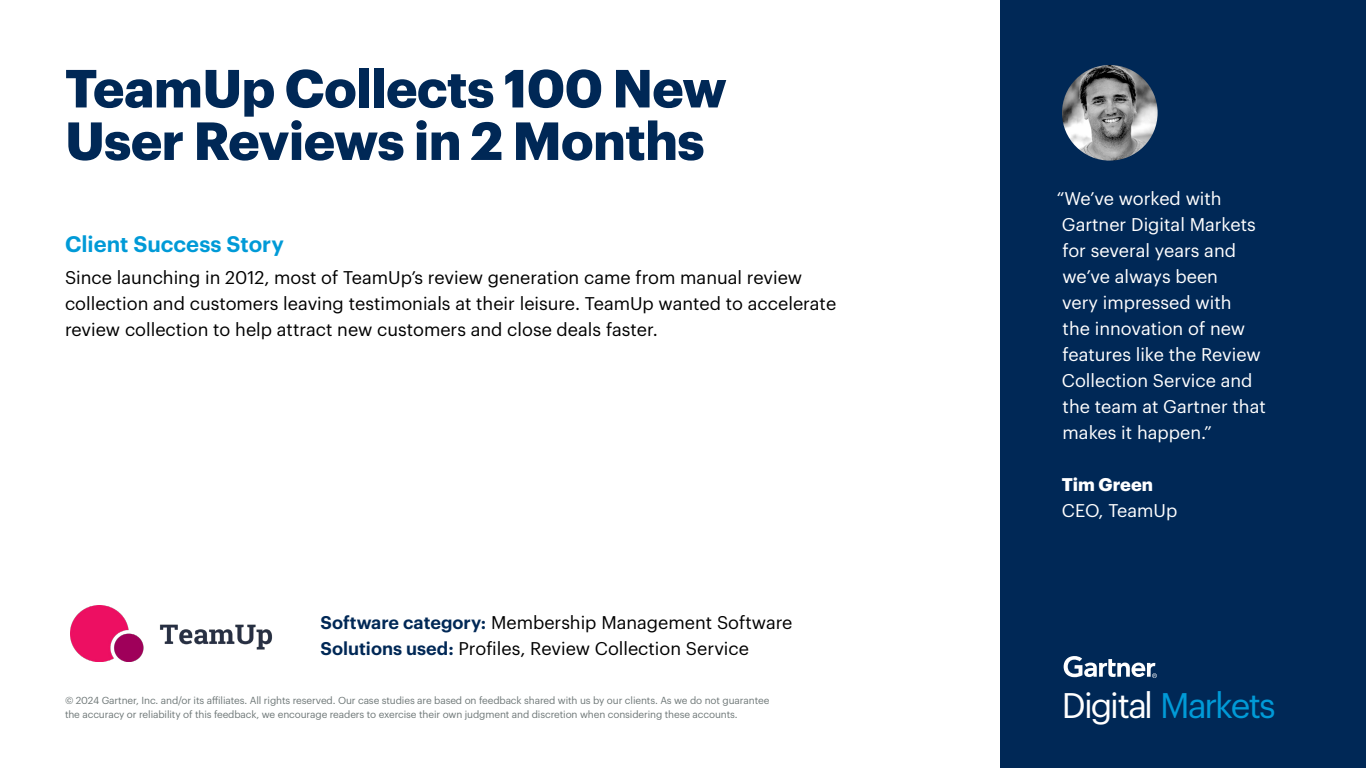
<style>
.page{position:relative;width:1366px;height:768px;background:#fff}
.page>*{position:absolute;margin:0;border:0;box-sizing:border-box;transform-origin:0 0}
.t1{font:700 52.5px/52.5px "Graphik";letter-spacing:-.01em;color:#002856}
.t2{font:34.8px "Graphik";letter-spacing:-.055em;color:#fff}
.t3{font:600 22px "Graphik";color:#009ad7}
.t4{font:18px/26px "Graphik";color:#000}
.t5{font:18px/26px "Graphik";color:#fff}
.t6{font:700 18px "Graphik";color:#fff}
.t7{font:10px/14px "Graphik";letter-spacing:-.01em;color:#6f7878}
.s1{font-weight:600;color:#002856}
.s2{color:#009ad7}
</style>
<div class="page">
<div style="left:1000px;top:0;width:366px;height:768px;background:#002856"></div>
<svg style="left:1064px;top:656px;width:93px;height:22px"></svg>
<img style="left:71px;top:605px;width:202px;height:56px">
<img style="left:1062px;top:65px;width:96px;height:96px;border-radius:48px">
<h1 class="t1" style="left:65px;top:57px;width:663px">TeamUp Collects 100 New<br>User Reviews in 2 Months</h1>
<p class="t3" style="left:65px;top:227px;width:220px">Client Success Story</p>
<p class="t4" style="left:65px;top:263px;width:773px">Since launching in 2012, most of TeamUp’s review generation came from manual review collection and customers leaving testimonials at their leisure. TeamUp wanted to accelerate review collection to help attract new customers and close deals faster.</p>
<p class="t4" style="left:320px;top:608px;width:473px"><span class="s1">Software category:</span> Membership Management Software<br><span class="s1">Solutions used:</span> Profiles, Review Collection Service</p>
<p class="t5" style="left:1057px;top:184px;width:211px">“We’ve worked with<br>Gartner Digital Markets for several years and we’ve always been<br>very impressed with<br>the innovation of new features like the Review<br>Collection Service and the team at Gartner that makes it happen.”</p>
<p class="t6" style="left:1062px;top:471px;width:93px">Tim Green</p>
<p class="t5" style="left:1062px;top:496px;width:117px">CEO, TeamUp</p>
<p class="t7" style="left:65px;top:693px;width:706px">© 2024 Gartner, Inc. and/or its affiliates. All rights reserved. Our case studies are based on feedback shared with us by our clients. As we do not guarantee the accuracy or reliability of this feedback, we encourage readers to exercise their own judgment and discretion when considering these accounts.</p>
<h2 class="t2" style="left:1062px;top:679px;width:215px">Digital <span class="s2">Markets</span></h2>
</div>
